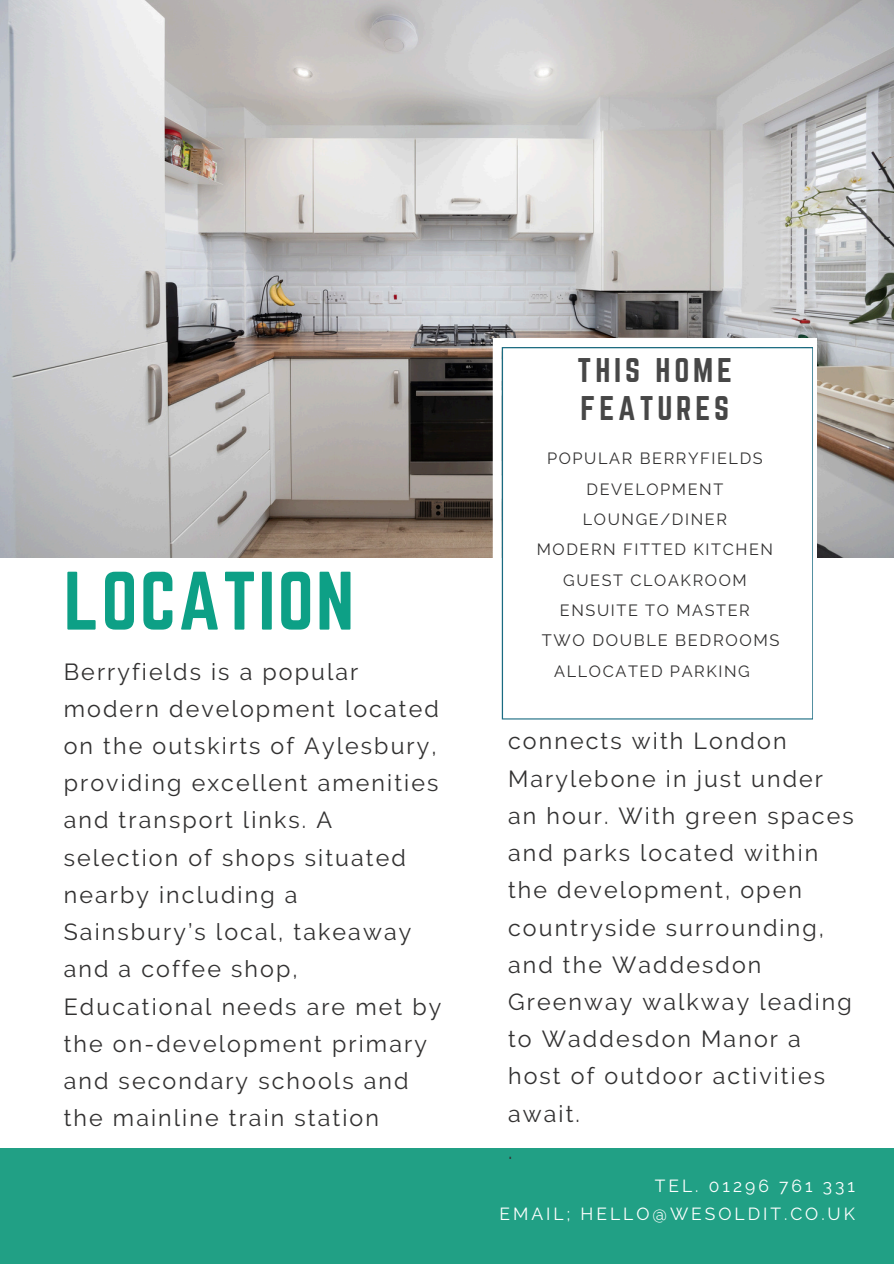
<style>
.page{position:relative;width:894px;height:1264px;background:#fff}
.page>*{position:absolute;margin:0;border:0;box-sizing:border-box;transform-origin:0 0}
.t1{font:72.3px "Norwester";letter-spacing:.03em;color:#0da086}
.t2{font:30px/37.2px "Norwester";letter-spacing:.13em;color:#474747}
.t3{font:23.25px/37.2px "Raleway";letter-spacing:.09em;color:#323131}
.t4{font:17.4px "Raleway";letter-spacing:.17em;color:#fff}
.t5{font:16.5px "Raleway";letter-spacing:.1em;color:#323131}
.t6{font:16.2px/30.3px "Raleway";letter-spacing:.1em;color:#323131;text-align:center}
</style>
<div class="page">
<div style="left:0;top:0;width:893px;height:1263px;background:#21a085"></div>
<div style="left:0;top:457px;width:893px;height:690px;background:#fff"></div>
<img style="left:0;top:0;width:893px;height:557px">
<svg style="left:492px;top:338px;width:324px;height:382px;fill:#fff"></svg>
<svg style="left:501px;top:347px;width:311px;height:372px"></svg>
<p class="t1" style="left:64px;top:557px;width:292px">LOCATION</p>
<h2 class="t3" style="left:64px;top:652px;width:379px">Berryfields is a popular modern development located on the outskirts of Aylesbury, providing excellent amenities and transport links. A selection of shops situated nearby including a<br>Sainsbury’s local, takeaway and a coffee shop,<br>Educational needs are met by the on-development primary and secondary schools and the mainline train station</h2>
<p class="t2" style="left:577px;top:352px;width:156px">THIS HOME<br>FEATURES</p>
<p class="t6" style="left:547px;top:443px;width:217px">POPULAR BERRYFIELDS<br>DEVELOPMENT</p>
<p class="t6" style="left:582px;top:504px;width:146px">LOUNGE/DINER</p>
<p class="t6" style="left:536px;top:534px;width:238px">MODERN FITTED KITCHEN</p>
<p class="t6" style="left:563px;top:565px;width:185px">GUEST CLOAKROOM</p>
<h1 class="t6" style="left:559px;top:595px;width:191px">ENSUITE TO MASTER</h1>
<h3 class="t5" style="left:541px;top:631px;width:239px">TWO DOUBLE BEDROOMS</h3>
<h3 class="t6" style="left:554px;top:656px;width:197px">ALLOCATED PARKING</h3>
<p class="t3" style="left:508px;top:722px;width:347px">connects with London<br>Marylebone in just under an hour. With green spaces and parks located within the development, open countryside surrounding, and the Waddesdon<br>Greenway walkway leading to Waddesdon Manor a host of outdoor activities await.<br>.</p>
<p class="t4" style="left:654px;top:1175px;width:201px">TEL. 01296 761 331</p>
<p class="t4" style="left:499px;top:1203px;width:357px">EMAIL; HELLO@WESOLDIT.CO.UK</p>
</div>
